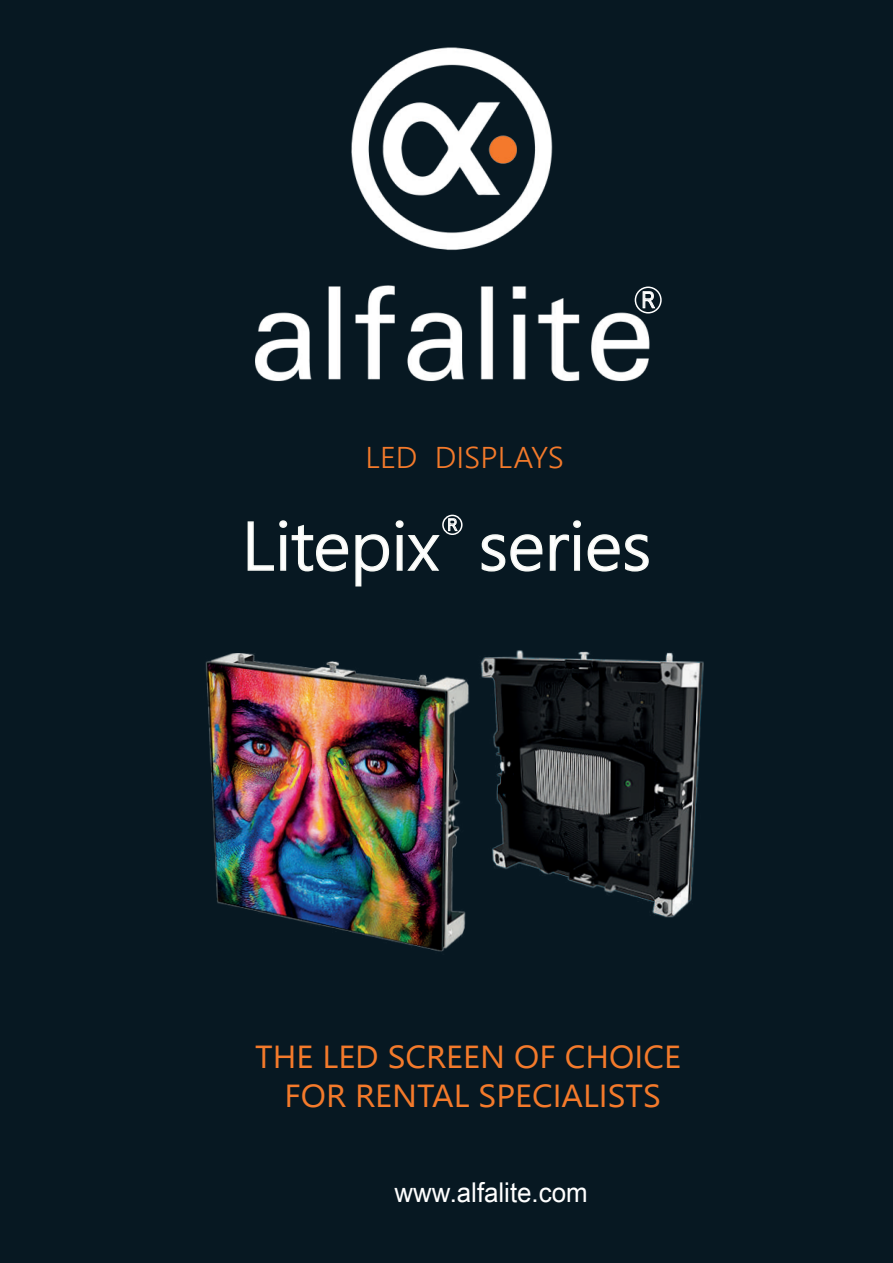
<style>
.page{position:relative;width:893px;height:1263px;background:#071822}
.page>*{position:absolute;margin:0;border:0;box-sizing:border-box;transform-origin:0 0}
.t1{font:300 68.4px "Nirmala UI";color:#fff;scale:1.05 1}
.t2{font:31.8px/38.2px "Nirmala UI";color:#f47a2b;text-align:center;scale:1.05 1}
.t3{font:300 30px "Nirmala UI";color:#f47a2b;scale:1.05 1}
.t4{font:27.3px "Arial Unicode MS";color:#fff;scale:.95 1}
.t5{font:22.5px "Arial Unicode MS";color:#fff;scale:.8 1}
.t6{font:16.65px "Arial Unicode MS";color:#fff;scale:.8 1}
</style>
<div class="page">
<img style="left:205px;top:653px;width:264px;height:299px">
<img style="left:480px;top:650px;width:224px;height:268px">
<svg style="left:247px;top:520px;width:102px;height:52px"></svg>
<svg style="left:355px;top:520px;width:85px;height:67px"></svg>
<svg style="left:481px;top:534px;width:62px;height:38px"></svg>
<svg style="left:549px;top:520px;width:100px;height:52px"></svg>
<div style="left:442px;top:515px;width:21px;height:20px;border:2px solid #fff;border-radius:50%"></div>
<svg style="left:448px;top:518px;width:10px;height:13px"></svg>
<img style="left:255px;top:47px;width:407px;height:335px">
<p class="t3" style="left:365px;top:433px;width:191px">LED DISPLAYS</p>
<p class="t5" style="left:642px;top:284px;width:18px">R</p>
<p class="t6" style="left:448px;top:513px;width:13px">R</p>
<h1 class="t1" style="left:242px;top:491px;width:391px">Litepix series</h1>
<p class="t2" style="left:255px;top:1036px;width:407px">THE LED SCREEN OF CHOICE<br>FOR RENTAL SPECIALISTS</p>
<p class="t4" style="left:394px;top:1173px;width:205px">www.alfalite.com</p>
</div>
